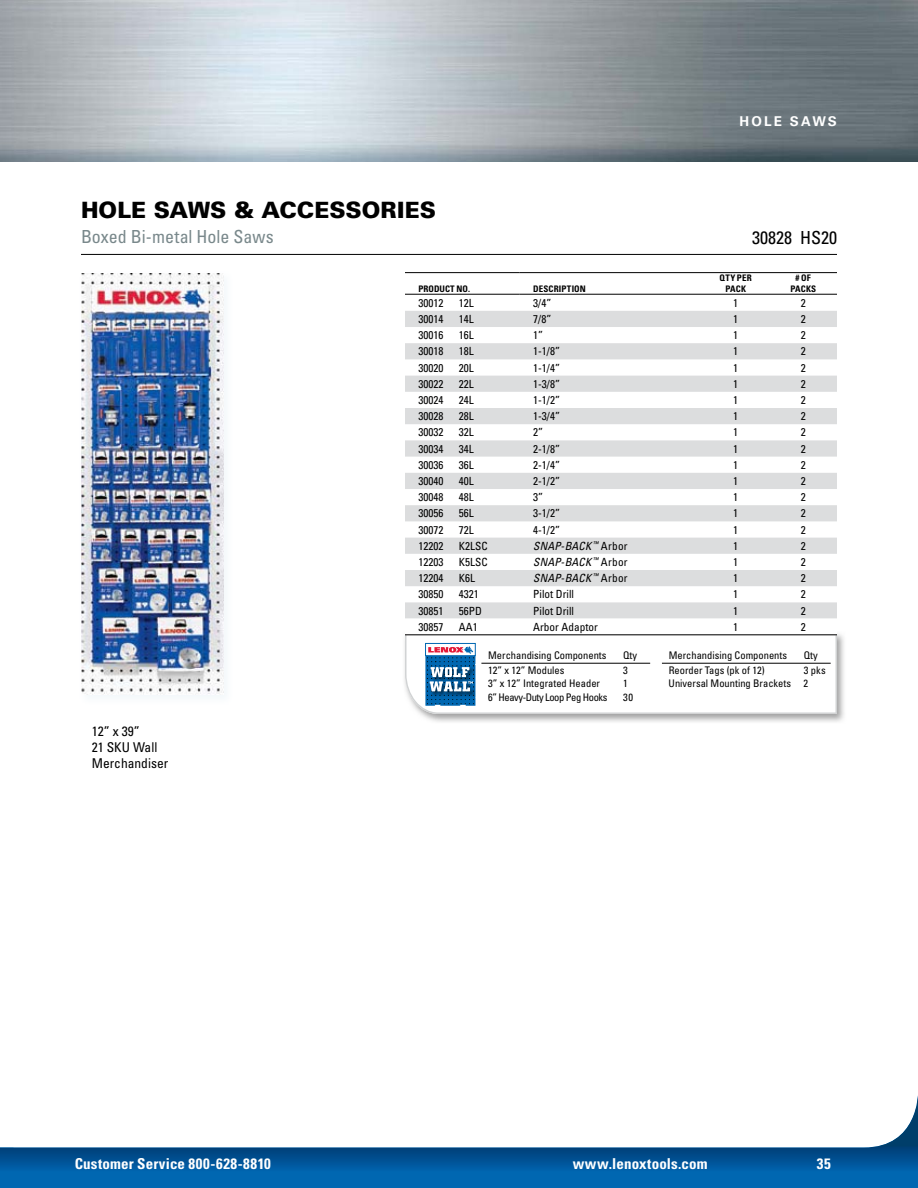
<style>
.page{position:relative;width:918px;height:1188px;background:#fff}
.page>*{position:absolute;margin:0;border:0;box-sizing:border-box;transform-origin:0 0}
.t1{font:900 22.5px "Univers LT Std";color:#000}
.t2{font:condensed 18px "Univers LT Std";color:#79888b}
.t3{font:condensed 18px "Univers LT Std";color:#000}
.t4{font:700 condensed 15px "Univers LT Std";letter-spacing:.015em;color:#fff}
.t5{font:condensed 13.5px/16.2px "Univers LT Std";color:#000}
.t6{font:700 13.5px "Univers LT Std";letter-spacing:.155em;color:#fff}
.t7{font:condensed 11.25px "Univers LT Std";color:#000}
.t8{font:italic condensed 11.25px "Univers LT Std";letter-spacing:.01em;color:#000}
.t9{font:condensed 10.5px "Univers LT Std";color:#000}
.t10{font:condensed 10.5px "Univers LT Std";letter-spacing:-.04em;color:#000}
.t11{font:700 condensed 9px "Univers LT Std";letter-spacing:.01em;color:#000}
.s1{font-style:normal}
</style>
<div class="page">
<img style="left:0;top:1095px;width:918px;height:93px">
<img style="left:14px;top:0;width:904px;height:162px">
<img style="left:404px;top:634px;width:440px;height:88px">
<img style="left:81px;top:273px;width:142px;height:421px">
<hr style="left:81px;top:254px;width:756px;height:1px;background:#000">
<svg style="left:405px;top:311px;width:432px;height:308px;fill:#dcddde"></svg>
<svg style="left:405px;top:635px;width:432px;height:79px"></svg>
<hr style="left:520px;top:294px;width:182px;height:1px;background:#000">
<hr style="left:702px;top:294px;width:135px;height:1px;background:#000">
<hr style="left:405px;top:272px;width:115px;height:1px;background:#000">
<hr style="left:702px;top:272px;width:135px;height:1px;background:#000">
<hr style="left:520px;top:272px;width:182px;height:1px;background:#000">
<hr style="left:405px;top:634px;width:432px;height:1px;background:#000">
<hr style="left:405px;top:294px;width:115px;height:1px;background:#000">
<h1 class="t1" style="left:81px;top:197px;width:356px">HOLE SAWS &amp; ACCESSORIES</h1>
<h2 class="t2" style="left:81px;top:229px;width:194px">Boxed Bi-metal Hole Saws</h2>
<p class="t6" style="left:740px;top:113px;width:99px">HOLE SAWS</p>
<h2 class="t3" style="left:752px;top:230px;width:86px">30828 HS20</h2>
<p class="t11" style="left:720px;top:273px;width:34px">QTY PER</p>
<p class="t11" style="left:796px;top:273px;width:17px"># OF</p>
<p class="t11" style="left:419px;top:284px;width:53px">PRODUCT NO.</p>
<p class="t11" style="left:533px;top:284px;width:54px">DESCRIPTION</p>
<p class="t11" style="left:725px;top:284px;width:22px">PACK</p>
<p class="t11" style="left:790px;top:284px;width:27px">PACKS</p>
<p class="t7" style="left:418px;top:298px;width:26px">30012</p>
<p class="t7" style="left:459px;top:298px;width:16px">12L</p>
<p class="t7" style="left:533px;top:298px;width:20px">3/4”</p>
<p class="t7" style="left:733px;top:298px;width:6px">1</p>
<p class="t7" style="left:801px;top:298px;width:6px">2</p>
<p class="t7" style="left:418px;top:314px;width:26px">30014</p>
<p class="t7" style="left:459px;top:314px;width:16px">14L</p>
<p class="t7" style="left:533px;top:314px;width:20px">7/8”</p>
<p class="t7" style="left:733px;top:314px;width:6px">1</p>
<p class="t7" style="left:801px;top:314px;width:6px">2</p>
<p class="t7" style="left:418px;top:330px;width:26px">30016</p>
<p class="t7" style="left:459px;top:330px;width:16px">16L</p>
<p class="t7" style="left:533px;top:330px;width:11px">1”</p>
<p class="t7" style="left:733px;top:330px;width:6px">1</p>
<p class="t7" style="left:801px;top:330px;width:6px">2</p>
<p class="t7" style="left:418px;top:347px;width:26px">30018</p>
<p class="t7" style="left:459px;top:347px;width:16px">18L</p>
<p class="t7" style="left:533px;top:347px;width:28px">1-1/8”</p>
<p class="t7" style="left:733px;top:347px;width:6px">1</p>
<p class="t7" style="left:801px;top:347px;width:6px">2</p>
<p class="t7" style="left:418px;top:363px;width:26px">30020</p>
<p class="t7" style="left:459px;top:363px;width:16px">20L</p>
<p class="t7" style="left:533px;top:363px;width:28px">1-1/4”</p>
<p class="t7" style="left:733px;top:363px;width:6px">1</p>
<p class="t7" style="left:801px;top:363px;width:6px">2</p>
<p class="t7" style="left:418px;top:379px;width:26px">30022</p>
<p class="t7" style="left:459px;top:379px;width:16px">22L</p>
<p class="t7" style="left:533px;top:379px;width:28px">1-3/8”</p>
<p class="t7" style="left:733px;top:379px;width:6px">1</p>
<p class="t7" style="left:801px;top:379px;width:6px">2</p>
<p class="t7" style="left:418px;top:395px;width:26px">30024</p>
<p class="t7" style="left:459px;top:395px;width:16px">24L</p>
<p class="t7" style="left:533px;top:395px;width:28px">1-1/2”</p>
<p class="t7" style="left:733px;top:395px;width:6px">1</p>
<p class="t7" style="left:801px;top:395px;width:6px">2</p>
<p class="t7" style="left:418px;top:411px;width:26px">30028</p>
<p class="t7" style="left:459px;top:411px;width:16px">28L</p>
<p class="t7" style="left:533px;top:411px;width:28px">1-3/4”</p>
<p class="t7" style="left:733px;top:411px;width:6px">1</p>
<p class="t7" style="left:801px;top:411px;width:6px">2</p>
<p class="t7" style="left:418px;top:428px;width:26px">30032</p>
<p class="t7" style="left:459px;top:428px;width:16px">32L</p>
<p class="t7" style="left:533px;top:428px;width:11px">2”</p>
<p class="t7" style="left:733px;top:428px;width:6px">1</p>
<p class="t7" style="left:801px;top:428px;width:6px">2</p>
<p class="t7" style="left:418px;top:444px;width:26px">30034</p>
<p class="t7" style="left:459px;top:444px;width:16px">34L</p>
<p class="t7" style="left:533px;top:444px;width:28px">2-1/8”</p>
<p class="t7" style="left:733px;top:444px;width:6px">1</p>
<p class="t7" style="left:801px;top:444px;width:6px">2</p>
<p class="t7" style="left:418px;top:460px;width:26px">30036</p>
<p class="t7" style="left:459px;top:460px;width:16px">36L</p>
<p class="t7" style="left:533px;top:460px;width:28px">2-1/4”</p>
<p class="t7" style="left:733px;top:460px;width:6px">1</p>
<p class="t7" style="left:801px;top:460px;width:6px">2</p>
<p class="t7" style="left:418px;top:476px;width:26px">30040</p>
<p class="t7" style="left:459px;top:476px;width:16px">40L</p>
<p class="t7" style="left:533px;top:476px;width:28px">2-1/2”</p>
<p class="t7" style="left:733px;top:476px;width:6px">1</p>
<p class="t7" style="left:801px;top:476px;width:6px">2</p>
<p class="t7" style="left:418px;top:492px;width:26px">30048</p>
<p class="t7" style="left:459px;top:492px;width:16px">48L</p>
<p class="t7" style="left:533px;top:492px;width:11px">3”</p>
<p class="t7" style="left:733px;top:492px;width:6px">1</p>
<p class="t7" style="left:801px;top:492px;width:6px">2</p>
<p class="t7" style="left:418px;top:509px;width:26px">30056</p>
<p class="t7" style="left:459px;top:509px;width:16px">56L</p>
<p class="t7" style="left:533px;top:509px;width:28px">3-1/2”</p>
<p class="t7" style="left:733px;top:509px;width:6px">1</p>
<p class="t7" style="left:801px;top:509px;width:6px">2</p>
<p class="t7" style="left:418px;top:525px;width:26px">30072</p>
<p class="t7" style="left:459px;top:525px;width:16px">72L</p>
<p class="t7" style="left:533px;top:525px;width:28px">4-1/2”</p>
<p class="t7" style="left:733px;top:525px;width:6px">1</p>
<p class="t7" style="left:801px;top:525px;width:6px">2</p>
<p class="t7" style="left:418px;top:541px;width:26px">12202</p>
<p class="t7" style="left:459px;top:541px;width:30px">K2LSC</p>
<p class="t8" style="left:533px;top:541px;width:96px">SNAP-BACK <sup>™</sup> <span class="s1">Arbor</span></p>
<p class="t7" style="left:733px;top:541px;width:6px">1</p>
<p class="t7" style="left:801px;top:541px;width:6px">2</p>
<p class="t7" style="left:418px;top:557px;width:26px">12203</p>
<p class="t7" style="left:459px;top:557px;width:30px">K5LSC</p>
<p class="t8" style="left:533px;top:557px;width:96px">SNAP-BACK <sup>™</sup> <span class="s1">Arbor</span></p>
<p class="t7" style="left:733px;top:557px;width:6px">1</p>
<p class="t7" style="left:801px;top:557px;width:6px">2</p>
<p class="t7" style="left:418px;top:573px;width:26px">12204</p>
<p class="t7" style="left:459px;top:573px;width:18px">K6L</p>
<p class="t8" style="left:533px;top:573px;width:96px">SNAP-BACK <sup>™</sup> <span class="s1">Arbor</span></p>
<p class="t7" style="left:733px;top:573px;width:6px">1</p>
<p class="t7" style="left:801px;top:573px;width:6px">2</p>
<p class="t7" style="left:418px;top:590px;width:26px">30850</p>
<p class="t7" style="left:459px;top:590px;width:21px">4321</p>
<p class="t7" style="left:533px;top:590px;width:42px">Pilot Drill</p>
<p class="t7" style="left:733px;top:590px;width:6px">1</p>
<p class="t7" style="left:801px;top:590px;width:6px">2</p>
<p class="t7" style="left:418px;top:606px;width:26px">30851</p>
<p class="t7" style="left:459px;top:606px;width:25px">56PD</p>
<p class="t7" style="left:533px;top:606px;width:42px">Pilot Drill</p>
<p class="t7" style="left:733px;top:606px;width:6px">1</p>
<p class="t7" style="left:801px;top:606px;width:6px">2</p>
<p class="t7" style="left:418px;top:622px;width:26px">30857</p>
<p class="t7" style="left:459px;top:622px;width:20px">AA1</p>
<p class="t7" style="left:533px;top:622px;width:66px">Arbor Adaptor</p>
<p class="t7" style="left:733px;top:622px;width:6px">1</p>
<p class="t7" style="left:801px;top:622px;width:6px">2</p>
<p class="t5" style="left:92px;top:724px;width:78px">12” x 39”<br>21 SKU Wall<br>Merchandiser</p>
<p class="t9" style="left:488px;top:651px;width:120px">Merchandising Components</p>
<p class="t9" style="left:623px;top:651px;width:15px">Qty</p>
<p class="t9" style="left:669px;top:651px;width:120px">Merchandising Components</p>
<p class="t9" style="left:804px;top:651px;width:15px">Qty</p>
<p class="t9" style="left:488px;top:666px;width:78px">12” x 12” Modules</p>
<p class="t9" style="left:623px;top:666px;width:6px">3</p>
<p class="t9" style="left:669px;top:666px;width:97px">Reorder Tags (pk of 12)</p>
<p class="t9" style="left:804px;top:666px;width:24px">3 pks</p>
<p class="t9" style="left:488px;top:679px;width:113px">3” x 12” Integrated Header</p>
<p class="t9" style="left:623px;top:679px;width:6px">1</p>
<p class="t9" style="left:669px;top:679px;width:141px">Universal Mounting Brackets 2</p>
<p class="t10" style="left:488px;top:693px;width:121px">6” Heavy-Duty Loop Peg Hooks</p>
<p class="t9" style="left:623px;top:693px;width:12px">30</p>
<h3 class="t4" style="left:75px;top:1155px;width:198px">Customer Service 800-628-8810</h3>
<h3 class="t4" style="left:573px;top:1155px;width:137px">www.lenoxtools.com</h3>
<h3 class="t4" style="left:817px;top:1155px;width:15px">35</h3>
</div>
